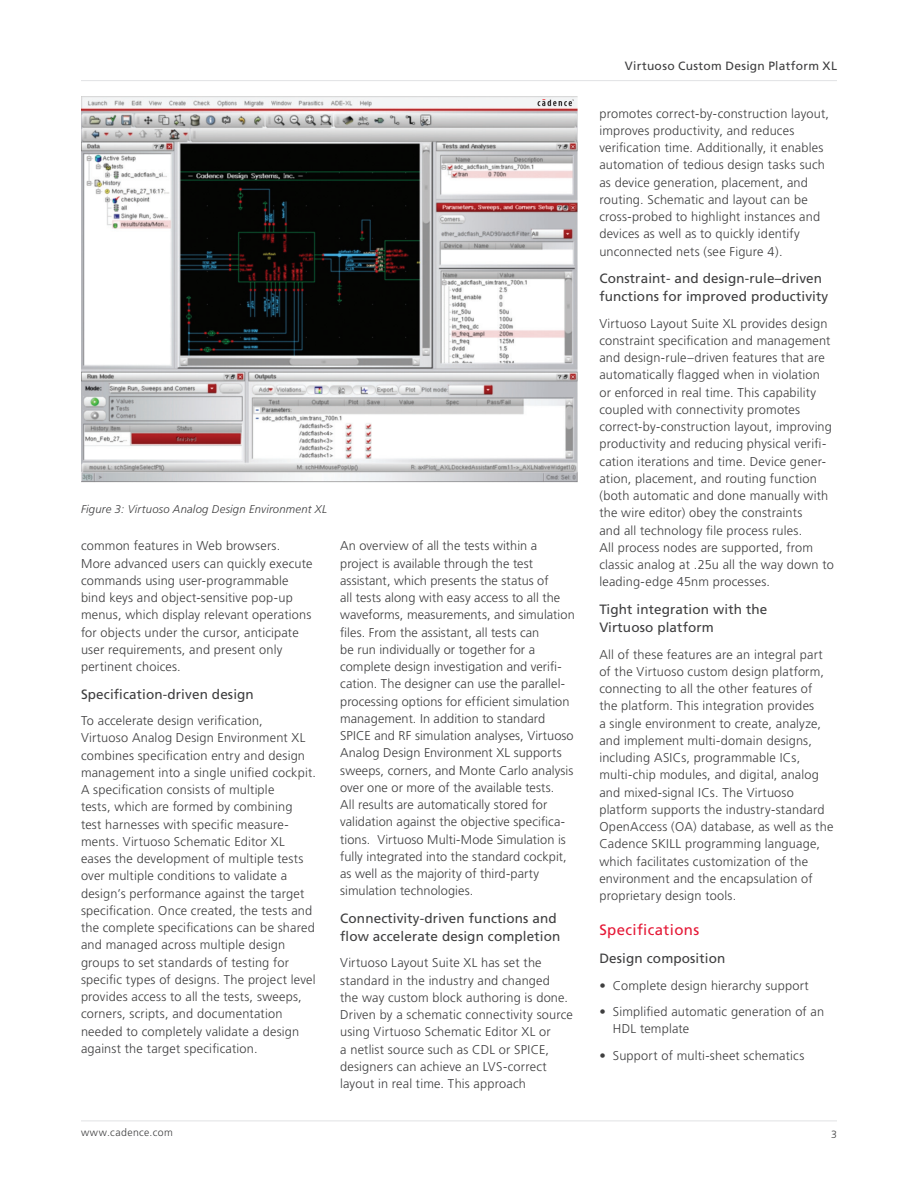
<style>
.page{position:relative;width:918px;height:1188px;background:#fff}
.page>*{position:absolute;margin:0;border:0;box-sizing:border-box;transform-origin:0 0}
.Body_Header_A{font:15px "Frutiger";letter-spacing:.025em;color:#e51836}
.Body_Header_B{font:13.5px/18px "Frutiger";letter-spacing:.01em;color:#3e3e3f}
.Body{font:300 12.75px/17.2px "Frutiger";letter-spacing:.015em;color:#3e3e3f}
.Body_Bullet_1{font:300 12.75px/17.2px "Frutiger";letter-spacing:.015em;color:#3e3e3f}
.t1{font:12px "Frutiger";letter-spacing:.025em;color:#3e3e3f}
.t2{font:italic 300 11.25px "Frutiger";letter-spacing:.02em;color:#3e3e3f}
.t3{font:300 10.5px "Frutiger";letter-spacing:.04em;color:#3e3e3f}
</style>
<div class="page">
<hr style="left:81px;top:1121px;width:756px;height:1px;background:#e1e2e4">
<hr style="left:81px;top:80px;width:756px;height:1px;background:#e1e2e4">
<img style="left:81px;top:97px;width:497px;height:385px">
<p class="t2" style="left:81px;top:502px;width:248px">Figure 3: Virtuoso Analog Design Environment XL</p>
<p class="Body" style="left:81px;top:537px;width:233px">common features in Web browsers.<br>More advanced users can quickly execute commands using user-programmable bind keys and object-sensitive pop-up menus, which display relevant operations for objects under the cursor, anticipate user requirements, and present only pertinent choices.</p>
<p class="Body_Header_B" style="left:81px;top:685px;width:174px">Specification-driven design</p>
<p class="Body" style="left:81px;top:712px;width:237px">To accelerate design verification,<br>Virtuoso Analog Design Environment XL combines specification entry and design management into a single unified cockpit.<br>A specification consists of multiple<br>tests, which are formed by combining<br>test harnesses with specific measure&shy;ments. Virtuoso Schematic Editor XL eases the development of multiple tests over multiple conditions to validate a design’s performance against the target specification. Once created, the tests and the complete specifications can be shared and managed across multiple design groups to set standards of testing for specific types of designs. The project level provides access to all the tests, sweeps, corners, scripts, and documentation needed to completely validate a design against the target specification.</p>
<p class="Body" style="left:340px;top:537px;width:236px">An overview of all the tests within a project is available through the test assistant, which presents the status of<br>all tests along with easy access to all the waveforms, measurements, and simulation files. From the assistant, all tests can<br>be run individually or together for a complete design investigation and verifi&shy;cation. The designer can use the parallel&shy;processing options for efficient simulation management. In addition to standard SPICE and RF simulation analyses, Virtuoso Analog Design Environment XL supports sweeps, corners, and Monte Carlo analysis over one or more of the available tests.<br>All results are automatically stored for validation against the objective specifica&shy;tions. Virtuoso Multi-Mode Simulation is fully integrated into the standard cockpit, as well as the majority of third-party simulation technologies.</p>
<p class="Body_Header_B" style="left:340px;top:909px;width:222px">Connectivity-driven functions and flow accelerate design completion</p>
<p class="Body" style="left:340px;top:955px;width:234px">Virtuoso Layout Suite XL has set the standard in the industry and changed<br>the way custom block authoring is done.<br>Driven by a schematic connectivity source using Virtuoso Schematic Editor XL or<br>a netlist source such as CDL or SPICE, designers can achieve an LVS-correct layout in real time. This approach</p>
<p class="t1" style="left:625px;top:59px;width:214px">Virtuoso Custom Design Platform XL</p>
<p class="Body" style="left:599px;top:105px;width:231px">promotes correct-by-construction layout, improves productivity, and reduces verification time. Additionally, it enables automation of tedious design tasks such as device generation, placement, and routing. Schematic and layout can be cross-probed to highlight instances and devices as well as to quickly identify unconnected nets (see Figure 4).</p>
<p class="Body_Header_B" style="left:599px;top:270px;width:230px">Constraint- and design-rule–driven functions for improved productivity</p>
<p class="Body" style="left:599px;top:315px;width:236px">Virtuoso Layout Suite XL provides design constraint specification and management and design-rule–driven features that are automatically flagged when in violation or enforced in real time. This capability coupled with connectivity promotes correct-by-construction layout, improving productivity and reducing physical verifi&shy;cation iterations and time. Device gener&shy;ation, placement, and routing function (both automatic and done manually with the wire editor) obey the constraints<br>and all technology file process rules.<br>All process nodes are supported, from classic analog at .25u all the way down to leading-edge 45nm processes.</p>
<p class="Body_Header_B" style="left:599px;top:601px;width:169px">Tight integration with the<br>Virtuoso platform</p>
<p class="Body" style="left:599px;top:646px;width:236px">All of these features are an integral part of the Virtuoso custom design platform, connecting to all the other features of the platform. This integration provides<br>a single environment to create, analyze, and implement multi-domain designs, including ASICs, programmable ICs, multi-chip modules, and digital, analog and mixed-signal ICs. The Virtuoso platform supports the industry-standard OpenAccess (OA) database, as well as the Cadence SKILL programming language, which facilitates customization of the environment and the encapsulation of proprietary design tools.</p>
<p class="Body_Header_A" style="left:599px;top:921px;width:101px">Specifications</p>
<p class="Body_Header_B" style="left:599px;top:949px;width:128px">Design composition</p>
<p class="Body_Bullet_1" style="left:599px;top:977px;width:211px">• Complete design hierarchy support</p>
<p class="Body_Bullet_1" style="left:613px;top:1003px;width:213px;text-indent:-14px">• Simplified automatic generation of an<br>HDL template</p>
<p class="Body_Bullet_1" style="left:599px;top:1047px;width:206px">• Support of multi-sheet schematics</p>
<p class="t3" style="left:81px;top:1127px;width:93px">www.cadence.com</p>
<p class="t3" style="left:831px;top:1128px;width:7px">3</p>
</div>
